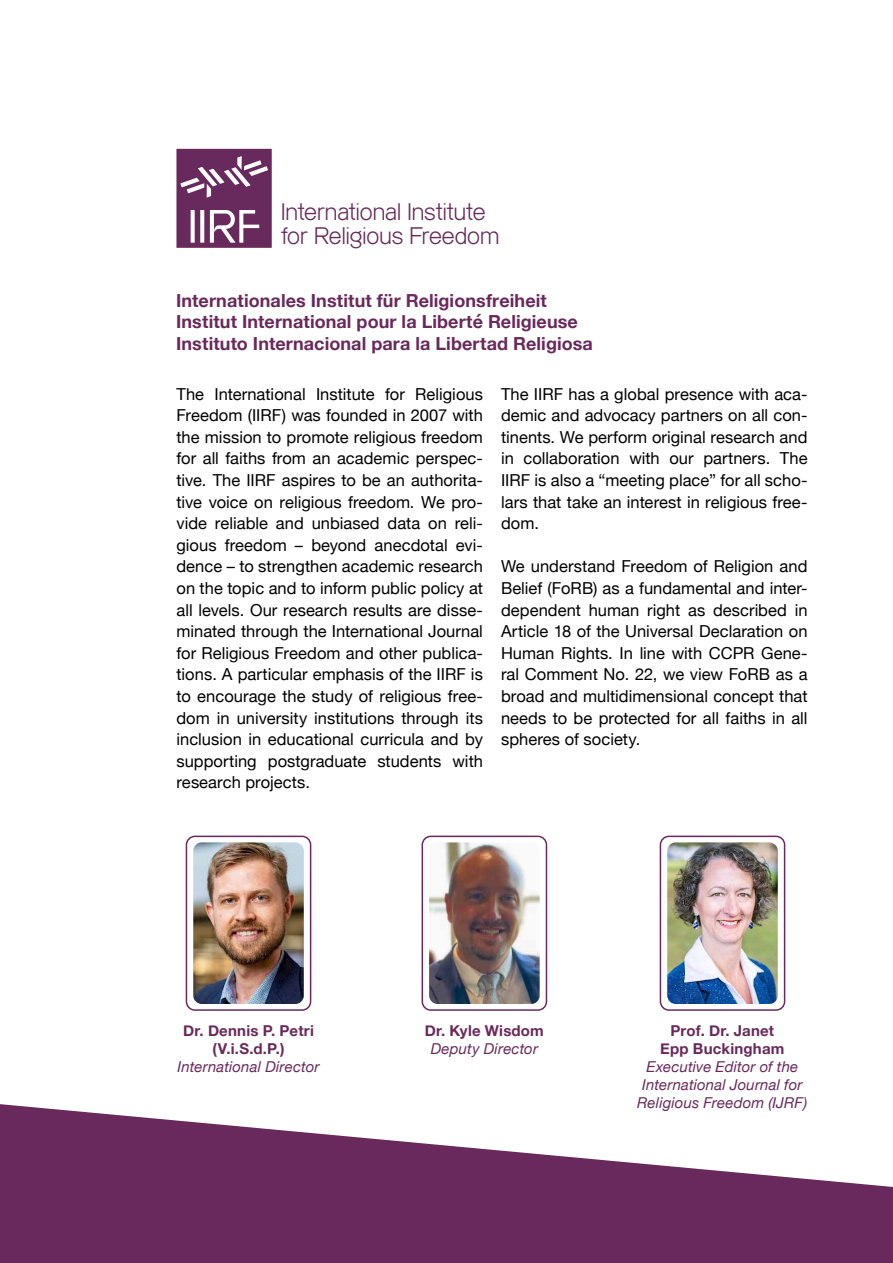
<style>
.page{position:relative;width:893px;height:1263px;background:#fff}
.page>*{position:absolute;margin:0;border:0;box-sizing:border-box;transform-origin:0 0}
.t1{font:300 24px/24px "Almarena";color:#68295c}
.t2{font:700 18px/21.6px "Helvetica Neue";letter-spacing:.005em;color:#69295c}
.t3{font:16.5px/21.6px "Helvetica Neue";letter-spacing:.005em;color:#000;text-align:justify}
.t4{font:italic 15px/18px "Helvetica Neue";letter-spacing:.01em;color:#69295c;text-align:center}
.t5{font:700 15px/18px "Helvetica Neue";letter-spacing:.015em;color:#69295c;text-align:center}
</style>
<div class="page">
<div style="left:186px;top:836px;width:125px;height:175px;border:2px solid #69295c;border-radius:9px"></div>
<div style="left:422px;top:836px;width:125px;height:175px;border:2px solid #69295c;border-radius:9px"></div>
<div style="left:660px;top:836px;width:125px;height:175px;border:2px solid #69295c;border-radius:9px"></div>
<svg style="left:176px;top:149px;width:96px;height:99px"></svg>
<img style="left:193px;top:842px;width:111px;height:162px">
<img style="left:429px;top:842px;width:111px;height:162px">
<img style="left:667px;top:842px;width:111px;height:162px">
<svg style="left:0;top:1104px;width:893px;height:159px;fill:#69295c"></svg>
<h1 class="t1" style="left:281px;top:199px;width:220px">International Institute for Religious Freedom</h1>
<p class="t2" style="left:176px;top:290px;width:418px">Internationales Institut für Religionsfreiheit<br>Institut International pour la Liberté Religieuse<br>Instituto Internacional para la Libertad Religiosa</p>
<p class="t3" style="left:176px;top:384px;width:308px">The International Institute for Religious Freedom (IIRF) was founded in 2007 with the mission to promote religious freedom for all faiths from an academic perspec&shy;tive. The IIRF aspires to be an authorita&shy;tive voice on religious freedom. We pro&shy;vide reliable and unbiased data on reli&shy;gious freedom – beyond anecdotal evi&shy;dence – to strengthen academic research on the topic and to inform public policy at all levels. Our research results are disse&shy;minated through the International Journal for Religious Freedom and other publica&shy;tions. A particular emphasis of the IIRF is to encourage the study of religious free&shy;dom in university institutions through its inclusion in educational curricula and by supporting postgraduate students with research projects.</p>
<p class="t3" style="left:501px;top:384px;width:308px">The IIRF has a global presence with aca&shy;demic and advocacy partners on all con&shy;tinents. We perform original research and in collaboration with our partners. The IIRF is also a “meeting place” for all scho&shy;lars that take an interest in religious free&shy;dom.</p>
<p class="t3" style="left:501px;top:557px;width:308px">We understand Freedom of Religion and Belief (FoRB) as a fundamental and inter&shy;dependent human right as described in Article 18 of the Universal Declaration on Human Rights. In line with CCPR Gene&shy;ral Comment No. 22, we view FoRB as a broad and multidimensional concept that needs to be protected for all faiths in all spheres of society.</p>
<p class="t5" style="left:183px;top:1022px;width:132px">Dr. Dennis P. Petri (V.i.S.d.P.)</p>
<p class="t4" style="left:178px;top:1059px;width:143px">International Director</p>
<p class="t5" style="left:425px;top:1022px;width:120px">Dr. Kyle Wisdom</p>
<p class="t4" style="left:431px;top:1041px;width:109px">Deputy Director</p>
<p class="t5" style="left:660px;top:1022px;width:126px">Prof. Dr. Janet<br>Epp Buckingham</p>
<p class="t4" style="left:637px;top:1059px;width:172px">Executive Editor of the<br>International Journal for<br>Religious Freedom (IJRF)</p>
</div>
